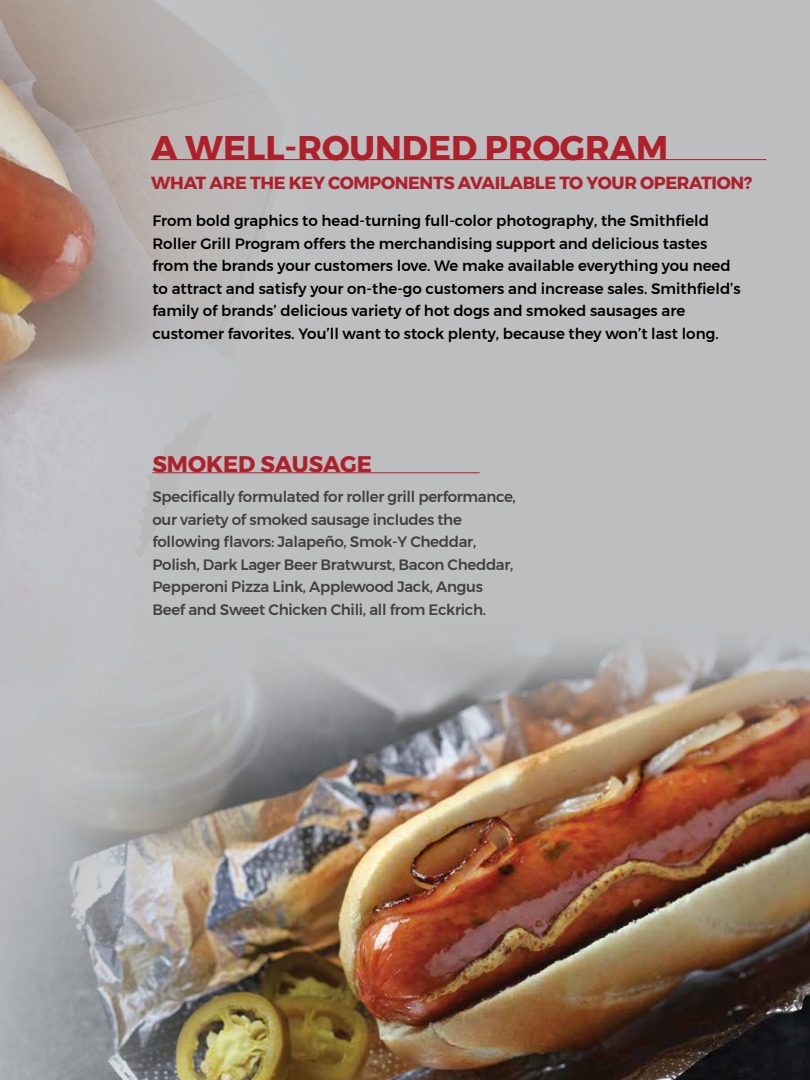
<style>
.page{position:relative;width:810px;height:1080px;background:#bcbec0}
.page>*{position:absolute;margin:0;border:0;box-sizing:border-box;transform-origin:0 0}
.t1{font:700 34.12px "Montserrat";color:#af202b}
.t2{font:700 22.5px "Montserrat";color:#af202b}
.t3{font:700 17.5px "Montserrat";letter-spacing:-.02em;color:#af202b}
.t4{font:500 15px/22.5px "Montserrat";color:#000}
.t5{font:500 15px/22.5px "Montserrat";letter-spacing:-.02em;color:#414042}
</style>
<div class="page">
<img style="left:0;top:0;width:361px;height:536px">
<img style="left:0;top:645px;width:810px;height:435px">
<hr style="left:152px;top:472px;width:328px;height:1px;background:#af202b">
<hr style="left:151px;top:159px;width:615px;height:1px;background:#af202b">
<h1 class="t1" style="left:151px;top:120px;width:519px">A WELL-ROUNDED PROGRAM</h1>
<p class="t3" style="left:151px;top:168px;width:603px">WHAT ARE THE KEY COMPONENTS AVAILABLE TO YOUR OPERATION?</p>
<p class="t4" style="left:152px;top:210px;width:590px">From bold graphics to head-turning full-color photography, the Smithfield Roller Grill Program offers the merchandising support and delicious tastes from the brands your customers love. We make available everything you need to attract and satisfy your on-the-go customers and increase sales. Smithfield’s family of brands’ delicious variety of hot dogs and smoked sausages are customer favorites. You’ll want to stock plenty, because they won’t last long.</p>
<h2 class="t2" style="left:152px;top:446px;width:221px">SMOKED SAUSAGE</h2>
<p class="t5" style="left:152px;top:486px;width:365px">Specifically formulated for roller grill performance, our variety of smoked sausage includes the following flavors: Jalapeño, Smok-Y Cheddar, Polish, Dark Lager Beer Bratwurst, Bacon Cheddar, Pepperoni Pizza Link, Applewood Jack, Angus Beef and Sweet Chicken Chili, all from Eckrich.</p>
</div>
